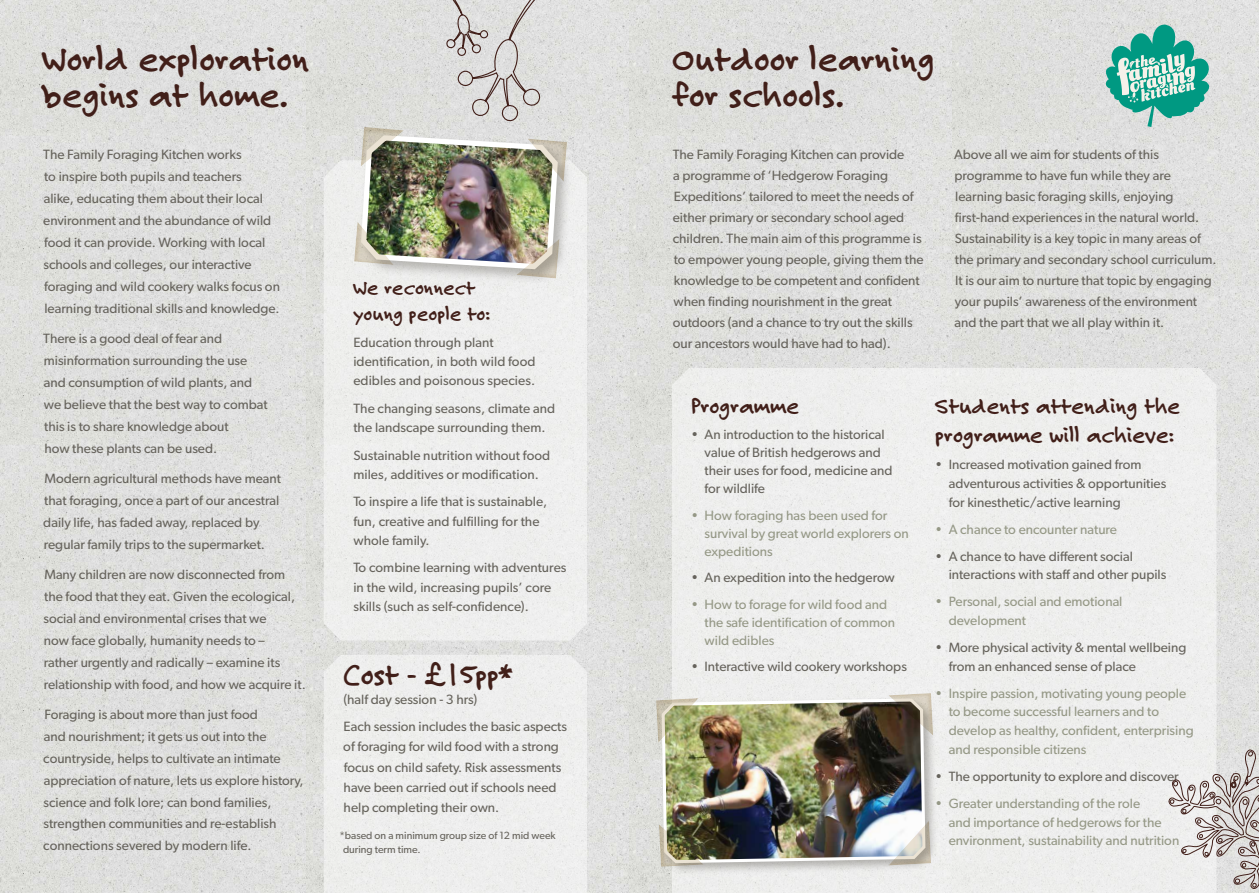
<style>
.page{position:relative;width:1259px;height:893px;background:#fff}
.page>*{position:absolute;margin:0;border:0;box-sizing:border-box;transform-origin:0 0}
.t1{font:700 37.5px/36px "Felt Tip Roman";color:#411f19}
.t2{font:700 31.5px "Felt Tip Roman";color:#411f19}
.t3{font:700 24px/29.4px "Felt Tip Roman";color:#411f19}
.t4{font:700 21.3px/25.5px "Felt Tip Roman";color:#411f19}
.t5{font:13.5px/21.9px "Gibson";color:#66635c}
.t6{font:13.5px/18.6px "Gibson";color:#959886}
.t7{font:10.5px/14.4px "Gibson";color:#66635c}
</style>
<div class="page">
<img style="left:0;top:0;width:306px;height:286px">
<img style="left:306px;top:0;width:323px;height:286px">
<img style="left:629px;top:0;width:323px;height:286px">
<img style="left:952px;top:0;width:307px;height:286px">
<img style="left:0;top:286px;width:306px;height:315px">
<img style="left:306px;top:286px;width:646px;height:315px">
<img style="left:952px;top:286px;width:307px;height:315px">
<img style="left:0;top:601px;width:306px;height:292px">
<img style="left:306px;top:601px;width:323px;height:292px">
<img style="left:629px;top:601px;width:43px;height:292px">
<img style="left:1216px;top:601px;width:43px;height:148px">
<div style="left:672px;top:368px;width:544px;height:525px;background:#eeeeed"></div>
<div style="left:324px;top:160px;width:263px;height:480px;background:#eeeeed"></div>
<div style="left:324px;top:655px;width:263px;height:238px;background:#eeeeed"></div>
<svg style="left:1104px;top:25px;width:108px;height:102px;background:#80c2b7"></svg>
<div style="left:358px;top:132px;width:214px;height:152px;background:#ededec"></div>
<img style="left:353px;top:0;width:215px;height:279px">
<div style="left:659px;top:696px;width:278px;height:179px;background:#66635c;opacity:.44"></div>
<img style="left:655px;top:693px;width:278px;height:174px">
<svg style="left:1167px;top:749px;width:92px;height:144px"></svg>
<h1 class="t1" style="left:43px;top:40px;width:268px">World exploration begins at home.</h1>
<h1 class="t1" style="left:672px;top:40px;width:264px">Outdoor learning for schools.</h1>
<p class="t5" style="left:43px;top:143px;width:238px">The Family Foraging Kitchen works<br>to inspire both pupils and teachers<br>alike, educating them about their local environment and the abundance of wild food it can provide. Working with local schools and colleges, our interactive foraging and wild cookery walks focus on learning traditional skills and knowledge.</p>
<p class="t5" style="left:43px;top:327px;width:226px">There is a good deal of fear and misinformation surrounding the use and consumption of wild plants, and we believe that the best way to combat this is to share knowledge about<br>how these plants can be used.</p>
<p class="t5" style="left:43px;top:467px;width:239px">Modern agricultural methods have meant that foraging, once a part of our ancestral daily life, has faded away, replaced by regular family trips to the supermarket.</p>
<p class="t5" style="left:43px;top:563px;width:264px">Many children are now disconnected from the food that they eat. Given the ecological, social and environmental crises that we<br>now face globally, humanity needs to –<br>rather urgently and radically – examine its relationship with food, and how we acquire it.</p>
<p class="t5" style="left:43px;top:703px;width:262px">Foraging is about more than just food<br>and nourishment; it gets us out into the countryside, helps to cultivate an intimate appreciation of nature, lets us explore history, science and folk lore; can bond families, strengthen communities and re-establish connections severed by modern life.</p>
<h3 class="t4" style="left:353px;top:275px;width:138px">We reconnect young people to:</h3>
<p class="t5" style="left:353px;top:333px;width:184px;line-height:19.2px">Education through plant identification, in both wild food edibles and poisonous species.</p>
<p class="t5" style="left:353px;top:399px;width:203px;line-height:19.2px">The changing seasons, climate and the landscape surrounding them.</p>
<p class="t5" style="left:353px;top:445px;width:198px;line-height:19.2px">Sustainable nutrition without food miles, additives or modification.</p>
<p class="t5" style="left:353px;top:492px;width:195px;line-height:19.2px">To inspire a life that is sustainable, fun, creative and fulfilling for the whole family.</p>
<p class="t5" style="left:353px;top:558px;width:215px;line-height:19.2px">To combine learning with adventures in the wild, increasing pupils’ core skills (such as self-confidence).</p>
<h2 class="t2" style="left:343px;top:654px;width:171px">Cost - £15pp*</h2>
<p class="t5" style="left:343px;top:686px;width:225px;line-height:26.4px">(half day session - 3 hrs)<br>Each session includes the basic aspects</p>
<p class="t5" style="left:343px;top:736px;width:219px;line-height:20.4px">of foraging for wild food with a strong focus on child safety. Risk assessments have been carried out if schools need help completing their own.</p>
<p class="t7" style="left:343px;top:828px;width:214px;text-indent:-4px">*based on a minimum group size of 12 mid week during term time.</p>
<p class="t5" style="left:673px;top:144px;width:252px;line-height:21px">The Family Foraging Kitchen can provide<br>a programme of ‘Hedgerow Foraging Expeditions’ tailored to meet the needs of either primary or secondary school aged children. The main aim of this programme is to empower young people, giving them the knowledge to be competent and confident when finding nourishment in the great outdoors (and a chance to try out the skills our ancestors would have had to had).</p>
<p class="t5" style="left:954px;top:144px;width:264px;line-height:21px">Above all we aim for students of this programme to have fun while they are learning basic foraging skills, enjoying first-hand experiences in the natural world.<br>Sustainability is a key topic in many areas of the primary and secondary school curriculum.<br>It is our aim to nurture that topic by engaging your pupils’ awareness of the environment and the part that we all play within it.</p>
<h3 class="t3" style="left:691px;top:391px;width:110px">Programme</h3>
<p class="t5" style="left:704px;top:425px;width:189px;line-height:18px;text-indent:-14px">• An introduction to the historical value of British hedgerows and their uses for food, medicine and for wildlife</p>
<p class="t6" style="left:704px;top:506px;width:206px;line-height:18px;text-indent:-14px">• How foraging has been used for survival by great world explorers on expeditions</p>
<p class="t5" style="left:691px;top:566px;width:205px">• An expedition into the hedgerow</p>
<p class="t6" style="left:704px;top:595px;width:192px;line-height:18px;text-indent:-14px">• How to forage for wild food and the safe identification of common wild edibles</p>
<p class="t5" style="left:691px;top:655px;width:217px">• Interactive wild cookery workshops</p>
<h3 class="t3" style="left:935px;top:391px;width:247px">Students attending the programme will achieve:</h3>
<p class="t5" style="left:948px;top:455px;width:219px;line-height:18.6px;text-indent:-14px">• Increased motivation gained from adventurous activities &amp; opportunities for kinesthetic/active learning</p>
<p class="t6" style="left:935px;top:519px;width:183px">• A chance to encounter nature</p>
<p class="t5" style="left:948px;top:547px;width:219px;line-height:18.6px;text-indent:-14px">• A chance to have different social interactions with staff and other pupils</p>
<p class="t6" style="left:948px;top:592px;width:175px;text-indent:-14px">• Personal, social and emotional development</p>
<p class="t5" style="left:948px;top:638px;width:239px;line-height:18.6px;text-indent:-14px">• More physical activity &amp; mental wellbeing from an enhanced sense of place</p>
<p class="t6" style="left:948px;top:684px;width:246px;text-indent:-14px">• Inspire passion, motivating young people to become successful learners and to develop as healthy, confident, enterprising and responsible citizens</p>
<p class="t5" style="left:935px;top:765px;width:245px">• The opportunity to explore and discover</p>
<p class="t6" style="left:948px;top:794px;width:232px;text-indent:-14px">• Greater understanding of the role<br>and importance of hedgerows for the environment, sustainability and nutrition</p>
</div>
